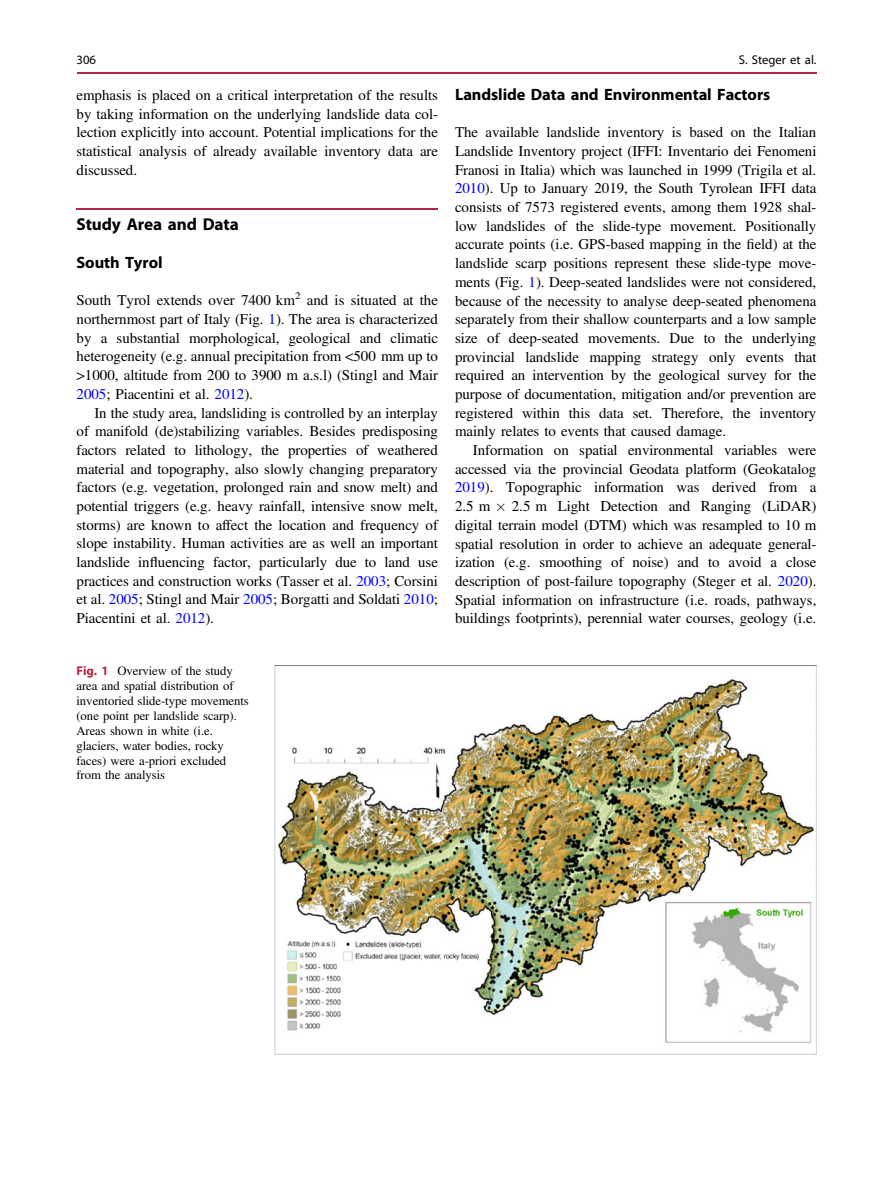
<style>
.page{position:relative;width:893px;height:1187px;background:#fff}
.page>*{position:absolute;margin:0;border:0;box-sizing:border-box;transform-origin:0 0}
.t1{font:17.25px "Adv OT3 b 30 f 6 db.B38";color:#000}
.t2{font:16.5px "Adv OT3 b 30 f 6 db.B38";color:#000}
.t3{font:15px/18.8px "Adv TT5 ada 87 cc 34";color:#000;text-align:justify}
.t4{font:12.75px/15px "Adv TT5 ada 87 cc 34";color:#000}
.t5{font:12.75px "Adv OT46 dcae 8138";color:#000}
.s1{color:#00f}
.s2{font-family:"Adv GTIMES R2"}
.s3{font-family:"Adv OT3 b 30 f 6 db.B38";color:#b52440}
.s4{font-family:"Adv TT5 ada 87 cc+fb 3"}
</style>
<div class="page">
<hr style="left:77px;top:208px;width:361px;height:2px;background:#b52440">
<img style="left:274px;top:665px;width:542px;height:389px">
<hr style="left:77px;top:72px;width:739px;height:2px;background:#b52440">
<p class="t5" style="left:77px;top:55px;width:21px">306</p>
<p class="t5" style="left:739px;top:55px;width:79px">S. Steger et al.</p>
<p class="t3" style="left:77px;top:87px;width:363px">emphasis is placed on a critical interpretation of the results by taking information on the underlying landslide data col&shy;lection explicitly into account. Potential implications for the statistical analysis of already available inventory data are discussed.</p>
<p class="t1" style="left:77px;top:218px;width:164px">Study Area and Data</p>
<p class="t2" style="left:77px;top:256px;width:88px">South Tyrol</p>
<p class="t3" style="left:77px;top:292px;width:363px">South Tyrol extends over 7400 km<sup>2</sup> and is situated at the northernmost part of Italy (Fig. <span class="s1">1</span>). The area is characterized by a substantial morphological, geological and climatic heterogeneity (e.g. annual precipitation from &lt;500 mm up to &gt;1000, altitude from 200 to 3900 m a.s.l) (Stingl and Mair <span class="s1">2005</span>; Piacentini et al. <span class="s1">2012</span>).</p>
<p class="t3" style="left:77px;top:404px;width:363px;text-indent:18px">In the study area, landsliding is controlled by an interplay of manifold (de)stabilizing variables. Besides predisposing factors related to lithology, the properties of weathered material and topography, also slowly changing preparatory factors (e.g. vegetation, prolonged rain and snow melt) and potential triggers (e.g. heavy rainfall, intensive snow melt, storms) are known to affect the location and frequency of slope instability. Human activities are as well an important landslide in<span class="s2">fl</span>uencing factor, particularly due to land use practices and construction works (Tasser et al. <span class="s1">2003</span>; Corsini et al. <span class="s1">2005</span>; Stingl and Mair <span class="s1">2005</span>; Borgatti and Soldati <span class="s1">2010</span>; Piacentini et al. <span class="s1">2012</span>).</p>
<p class="t4" style="left:77px;top:664px;width:174px"><span class="s3">Fig. 1</span> Overview of the study area and spatial distribution of inventoried slide-type movements (one point per landslide scarp).<br>Areas shown in white (i.e. glaciers, water bodies, rocky faces) were a-priori excluded from the analysis</p>
<p class="t2" style="left:455px;top:88px;width:317px">Landslide Data and Environmental Factors</p>
<p class="t3" style="left:455px;top:124px;width:363px">The available landslide inventory is based on the Italian Landslide Inventory project (IFFI: Inventario dei Fenomeni Franosi in Italia) which was launched in 1999 (Trigila et al.<br><span class="s1">2010</span>). Up to January 2019, the South Tyrolean IFFI data consists of 7573 registered events, among them 1928 shal&shy;low landslides of the slide-type movement. Positionally accurate points (i.e. GPS-based mapping in the <span class="s4">fi</span>eld) at the landslide scarp positions represent these slide-type move&shy;ments (Fig. <span class="s1">1</span>). Deep-seated landslides were not considered, because of the necessity to analyse deep-seated phenomena separately from their shallow counterparts and a low sample size of deep-seated movements. Due to the underlying provincial landslide mapping strategy only events that required an intervention by the geological survey for the purpose of documentation, mitigation and/or prevention are registered within this data set. Therefore, the inventory mainly relates to events that caused damage.</p>
<p class="t3" style="left:455px;top:442px;width:363px;text-indent:18px">Information on spatial environmental variables were accessed via the provincial Geodata platform (Geokatalog <span class="s1">2019</span>). Topographic information was derived from a 2.5 m</p>
<p class="t3" style="left:455px;top:498px;width:363px;text-indent:57px">2.5 m Light Detection and Ranging (LiDAR) digital terrain model (DTM) which was resampled to 10 m spatial resolution in order to achieve an adequate general&shy;ization (e.g. smoothing of noise) and to avoid a close description of post-failure topography (Steger et al. <span class="s1">2020</span>).<br>Spatial information on infrastructure (i.e. roads, pathways, buildings footprints), perennial water courses, geology (i.e.</p>
</div>
